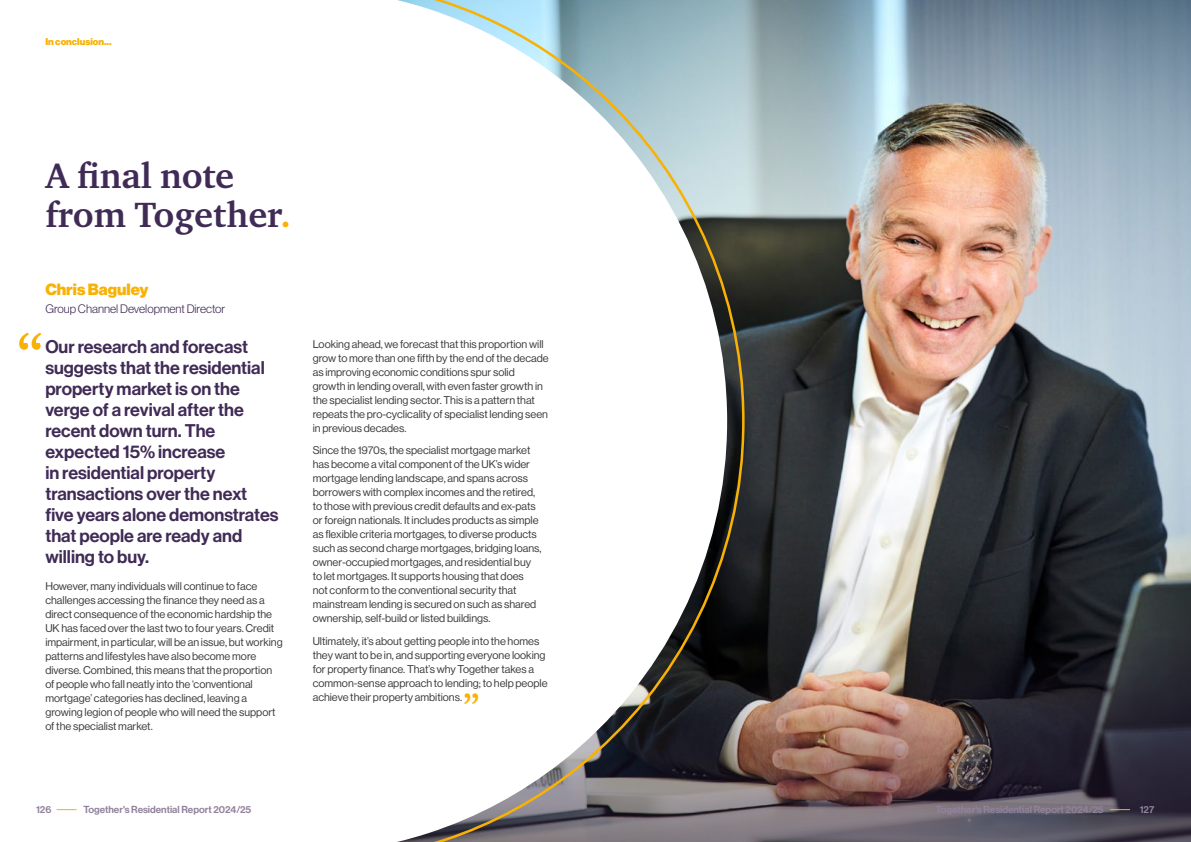
<style>
.page{position:relative;width:1191px;height:842px;background:#fff}
.page>*{position:absolute;margin:0;border:0;box-sizing:border-box;transform-origin:0 0}
.t1{font:700 56.5px "Charter ITC Pro";color:#f9b104}
.t2{font:700 36px/39px "Charter ITC Pro";color:#402b56}
.t3{font:700 35.3px "Charter ITC Pro";color:#f9b104}
.t4{font:18px/21px "N Haas Grotesk DS Pro 65 Md";color:#402b56}
.t5{font:16px "N Haas Grotesk DS Pro 95 Blk";color:#f9b104}
.t6{font:12px "N Haas Grotesk DS Pro 45 Lt";color:#402b56}
.t7{font:11px/14px "N Haas Grotesk DS Pro 55 Rg";color:#3c3c3b}
.t8{font:10px "N Haas Grotesk DS Pro 65 Md";color:#92829d}
.t9{font:9.6px "N Haas Grotesk DS Pro 95 Blk";color:#f9b104}
.s1{color:#f9b104}
</style>
<div class="page">
<img style="left:746px;top:0;width:445px;height:624px">
<img style="left:746px;top:624px;width:445px;height:218px">
<svg style="left:397px;top:0;width:349px;height:842px"></svg>
<svg style="left:57px;top:809px;width:19px;height:1px"></svg>
<svg style="left:1110px;top:809px;width:20px;height:1px"></svg>
<p class="t9" style="left:45px;top:36px;width:68px">In conclusion...</p>
<h2 class="t2" style="left:45px;top:156px;width:247px">A final note from Together<span class="s1">.</span></h2>
<h3 class="t5" style="left:45px;top:280px;width:105px">Chris Baguley</h3>
<p class="t6" style="left:45px;top:302px;width:181px">Group Channel Development Director</p>
<p class="t4" style="left:45px;top:337px;width:235px">Our research and forecast suggests that the residential property market is on the verge of a revival after the recent down turn. The expected 15% increase<br>in residential property transactions over the next five years alone demonstrates that people are ready and willing to buy.</p>
<p class="t7" style="left:45px;top:579px;width:239px">However, many individuals will continue to face challenges accessing the finance they need as a direct consequence of the economic hardship the UK has faced over the last two to four years. Credit impairment, in particular, will be an issue, but working patterns and lifestyles have also become more diverse. Combined, this means that the proportion of people who fall neatly into the ‘conventional mortgage’ categories has declined, leaving a growing legion of people who will need the support of the specialist market.</p>
<h1 class="t1" style="left:16px;top:318px;width:28px">“</h1>
<p class="t7" style="left:313px;top:337px;width:237px">Looking ahead, we forecast that this proportion will grow to more than one fifth by the end of the decade as improving economic conditions spur solid growth in lending overall, with even faster growth in the specialist lending sector. This is a pattern that repeats the pro-cyclicality of specialist lending seen in previous decades.</p>
<p class="t7" style="left:313px;top:443px;width:230px">Since the 1970s, the specialist mortgage market has become a vital component of the UK’s wider mortgage lending landscape, and spans across borrowers with complex incomes and the retired, to those with previous credit defaults and ex-pats or foreign nationals. It includes products as simple as flexible criteria mortgages, to diverse products such as second charge mortgages, bridging loans, owner-occupied mortgages, and residential buy to let mortgages. It supports housing that does not conform to the conventional security that mainstream lending is secured on such as shared ownership, self-build or listed buildings.</p>
<p class="t7" style="left:313px;top:634px;width:236px">Ultimately, it’s about getting people into the homes they want to be in, and supporting everyone looking for property finance. That’s why Together takes a common-sense approach to lending; to help people achieve their property ambitions.</p>
<h3 class="t3" style="left:463px;top:684px;width:18px">”</h3>
<p class="t8" style="left:36px;top:803px;width:17px">126</p>
<p class="t8" style="left:83px;top:804px;width:169px">Together's Residential Report 2024/25</p>
<p class="t8" style="left:935px;top:804px;width:169px">Together's Residential Report 2024/25</p>
<p class="t8" style="left:1139px;top:803px;width:16px">127</p>
</div>
